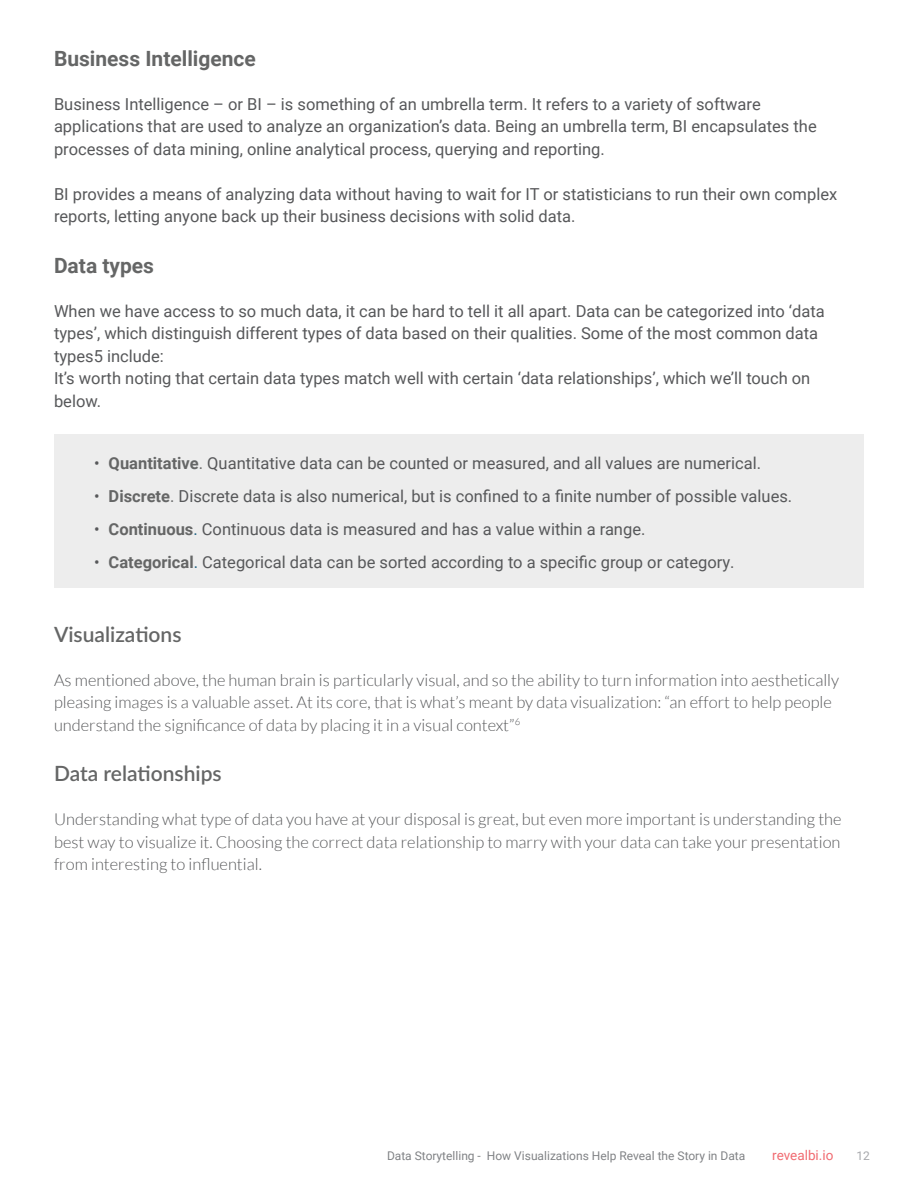
<style>
.page{position:relative;width:918px;height:1188px;background:#fff}
.page>*{position:absolute;margin:0;border:0;box-sizing:border-box;transform-origin:0 0}
.t1{font:600 21px "Lato";color:#656666}
.t2{font:700 21px "Roboto";color:#656666}
.t3{font:16.5px/22.5px "Roboto";color:#57585a}
.t4{font:300 16.5px/22.5px "Lato";color:#57585a}
.t5{font:13.5px "Roboto";color:#f16b71}
.t6{font:12px "Roboto";color:#808285}
.t7{font:12px "Roboto";color:#a8a9ad}
.s1{font-weight:700;color:#656666}
.s2{color:#656666}
.s3{color:#1e6283}
</style>
<div class="page">
<div style="left:54px;top:434px;width:810px;height:154px;background:#ededed"></div>
<p class="t2" style="left:54px;top:43px;width:203px">Business Intelligence</p>
<p class="t3" style="left:54px;top:92px;width:764px">Business Intelligence – or BI – is something of an umbrella term. It refers to a variety of software applications that are used to analyze an organization’s data. Being an umbrella term, BI encapsulates the processes of data mining, online analytical process, querying and reporting.</p>
<p class="t3" style="left:54px;top:182px;width:785px">BI provides a means of analyzing data without having to wait for IT or statisticians to run their own complex reports, letting anyone back up their business decisions with solid data.</p>
<p class="t2" style="left:54px;top:250px;width:102px">Data types</p>
<p class="t3" style="left:54px;top:299px;width:772px">When we have access to so much data, it can be hard to tell it all apart. Data can be categorized into ‘data types’, which distinguish different types of data based on their qualities. Some of the most common data types5 include:</p>
<p class="t3" style="left:54px;top:366px;width:758px">It’s worth noting that certain data types match well with certain ‘data relationships’, which we’ll touch on below.</p>
<p class="t3" style="left:94px;top:452px;width:669px">• <span class="s1">Quantitative</span><span class="s2">.</span> Quantitative data can be counted or measured, and all values are numerical.</p>
<p class="t3" style="left:94px;top:485px;width:700px">• <span class="s1">Discrete</span><span class="s2">.</span> Discrete data is also numerical, but is confined to a finite number of possible values.</p>
<p class="t3" style="left:94px;top:518px;width:553px">• <span class="s1">Continuous</span><span class="s3">.</span> Continuous data is measured and has a value within a range.</p>
<p class="t3" style="left:94px;top:551px;width:642px">• <span class="s1">Categorical</span><span class="s3">.</span> Categorical data can be sorted according to a specific group or category.</p>
<p class="t1" style="left:54px;top:619px;width:129px">Visualizations</p>
<p class="t4" style="left:54px;top:669px;width:787px">As mentioned above, the human brain is particularly visual, and so the ability to turn information into aesthetically pleasing images is a valuable asset. At its core, that is what’s meant by data visualization: “an effort to help people understand the significance of data by placing it in a visual context”<sup>6</sup></p>
<p class="t1" style="left:54px;top:758px;width:169px">Data relationships</p>
<p class="t4" style="left:54px;top:808px;width:789px;text-align:justify">Understanding what type of data you have at your disposal is great, but even more important is understanding the best way to visualize it. Choosing the correct data relationship to marry with your data can take your presentation from interesting to influential.</p>
<p class="t6" style="left:387px;top:1147px;width:360px">Data Storytelling - How Visualizations Help Reveal the Story in Data</p>
<p class="t5" style="left:772px;top:1146px;width:63px">revealbi.io</p>
<p class="t7" style="left:856px;top:1147px;width:15px">12</p>
</div>
